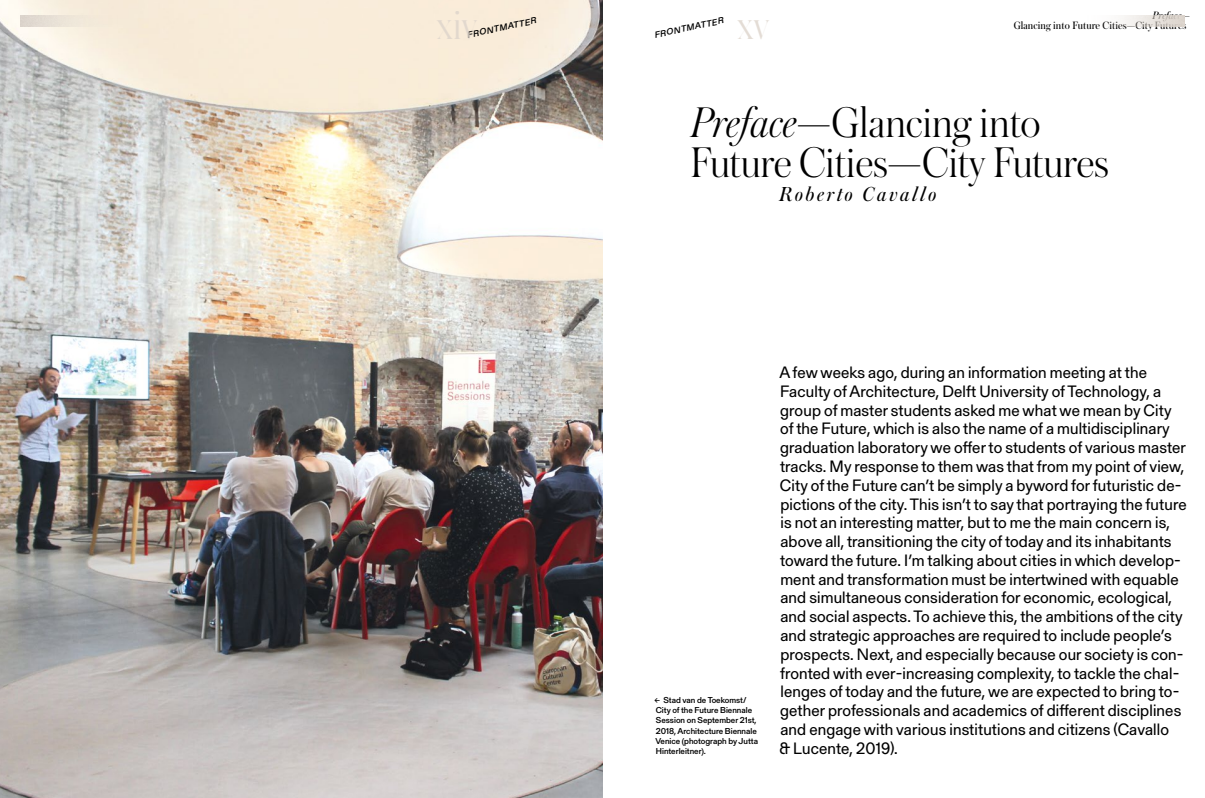
<style>
.page{position:relative;width:1205px;height:798px;background:#fff}
.page>*{position:absolute;margin:0;border:0;box-sizing:border-box;transform-origin:0 0}
.t1{font:300 45px/40px "Austin";letter-spacing:-.005em;color:#000}
.t2{font:300 45px "Austin Hairline";color:#ddd4cb}
.t3{font:italic 21.25px "Austin";letter-spacing:.125em;color:#000}
.t4{font:16.25px/18.8px "Gerstner Programm FSL";letter-spacing:.01em;color:#000}
.t5{font:11.25px "Austin";letter-spacing:.01em;color:#000}
.t6{font:italic 11.25px "Austin";color:#000}
.t7{font:italic 500 8.75px "Gerstner Programm FSL";color:#000}
.t8{font:500 8.5px/10.1px "Gerstner Programm FSL";color:#000}
.s1{font-style:italic}
</style>
<div class="page">
<img style="left:0;top:0;width:602px;height:797px">
<img style="left:20px;top:15px;width:106px;height:12px">
<h1 class="t2" style="left:437px;top:-5px;width:42px">xiv</h1>
<h1 class="t2" style="left:737px;top:-5px;width:33px">xv</h1>
<p class="t7" style="left:466px;top:29px;width:72px;rotate:-12deg">FRONTMATTER</p>
<p class="t7" style="left:653px;top:29px;width:72px;rotate:-12deg">FRONTMATTER</p>
<p class="t6" style="left:1152px;top:7px;width:39px">Preface—</p>
<p class="t5" style="left:1013px;top:17px;width:174px">Glancing into Future Cities—City Futures</p>
<h1 class="t1" style="left:690px;top:101px;width:420px"><span class="s1">Preface</span>—Glancing into<br>Future Cities—City Futures</h1>
<h2 class="t3" style="left:779px;top:179px;width:158px">Roberto Cavallo</h2>
<p class="t8" style="left:655px;top:694px;width:105px">← Stad van de Toekomst/<br>City of the Future Biennale<br>Session on September 21st,<br>2018, Architecture Biennale<br>Venice (photograph by Jutta<br>Hinterleitner).</p>
<p class="t4" style="left:779px;top:362px;width:409px">A few weeks ago, during an information meeting at the Faculty of Architecture, Delft University of Technology, a group of master students asked me what we mean by City of the Future, which is also the name of a multidisciplinary graduation laboratory we offer to students of various master tracks. My response to them was that from my point of view, City of the Future can’t be simply a byword for futuristic de&shy;pictions of the city. This isn’t to say that portraying the future is not an interesting matter, but to me the main concern is, above all, transitioning the city of today and its inhabitants toward the future. I’m talking about cities in which develop&shy;ment and transformation must be intertwined with equable and simultaneous consideration for economic, ecological, and social aspects. To achieve this, the ambitions of the city and strategic approaches are required to include people’s prospects. Next, and especially because our society is con&shy;fronted with ever-increasing complexity, to tackle the chal&shy;lenges of today and the future, we are expected to bring to&shy;gether professionals and academics of different disciplines and engage with various institutions and citizens (Cavallo<br>&amp; Lucente, 2019).</p>
</div>
